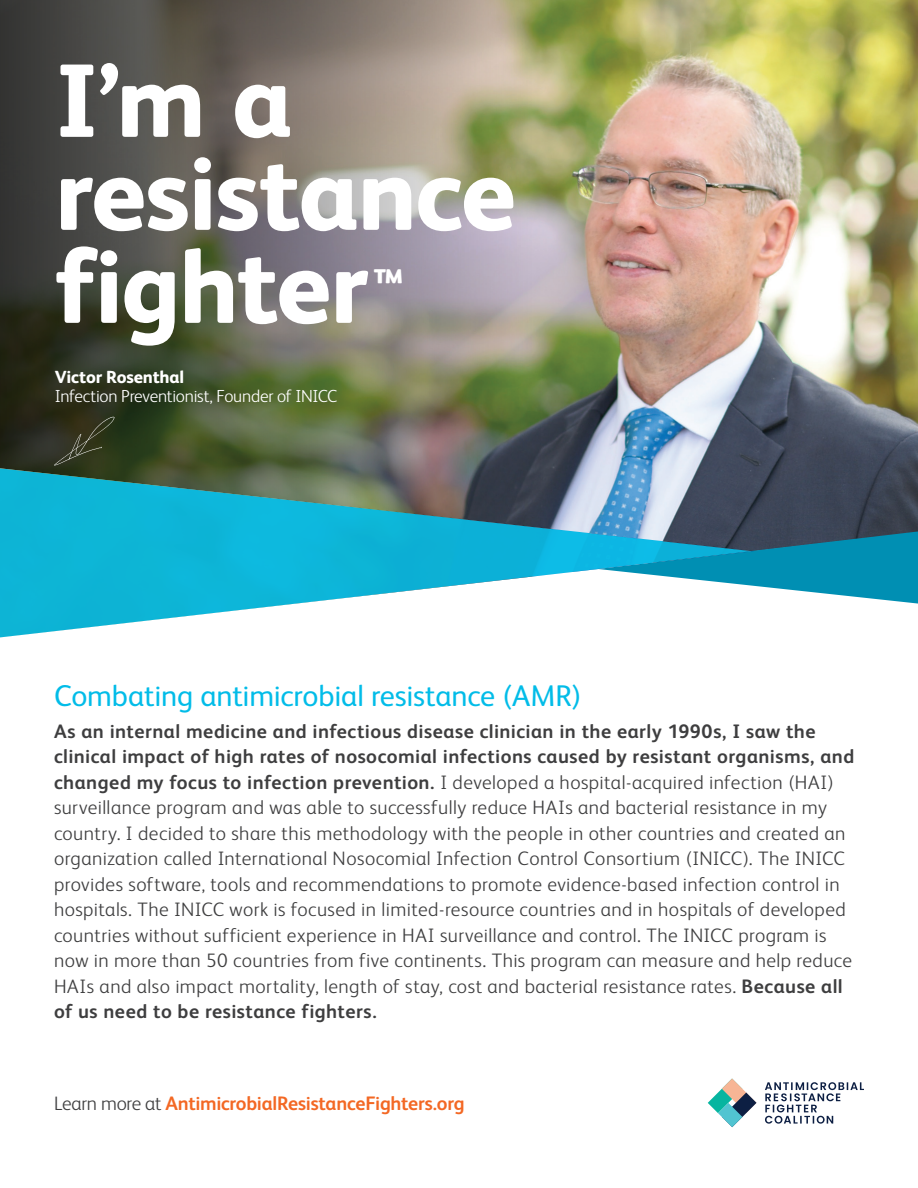
<style>
.page{position:relative;width:918px;height:1188px;background:#fff}
.page>*{position:absolute;margin:0;border:0;box-sizing:border-box;transform-origin:0 0}
.Body_copy_option_2_F{font:800 104.1px/93px "FS Albert Pro";letter-spacing:-.02em;color:#fff}
.Body_copy_FS_Albert{font:30px "FS Albert Pro";letter-spacing:-.005em;color:#02bce8}
.Body_copy_FS_Albert-2{font:300 19.5px/25.5px "FS Albert Pro";letter-spacing:.02em;color:#3e3e3f}
.Body_copy_FS_Albert-3{font:700 19.5px "FS Albert Pro";letter-spacing:-.015em;color:#f36824}
.Body_copy_FS_Albert-4{font:300 17.55px/18.8px "FS Albert Pro";letter-spacing:-.02em;color:#fff}
.s1{font-weight:800}
.s2{font-weight:700}
.s3{font-weight:300;color:#3e3e3f}
</style>
<div class="page">
<img style="left:541px;top:0;width:377px;height:531px">
<img style="left:0;top:0;width:541px;height:467px">
<svg style="left:754px;top:531px;width:164px;height:73px"></svg>
<svg style="left:0;top:467px;width:754px;height:171px;fill:#0db5d7"></svg>
<svg style="left:708px;top:1078px;width:49px;height:49px"></svg>
<svg style="left:765px;top:1082px;width:99px;height:42px"></svg>
<svg style="left:54px;top:417px;width:60px;height:49px"></svg>
<p class="Body_copy_option_2_F" style="left:55px;top:47px;width:463px">I’m a resistance fighter<sup>™</sup></p>
<p class="Body_copy_FS_Albert-4" style="left:55px;top:366px;width:284px"><span class="s1">Victor Rosenthal<br></span>Infection Preventionist, Founder of INICC</p>
<p class="Body_copy_FS_Albert" style="left:54px;top:674px;width:529px">Combating antimicrobial resistance (AMR)</p>
<p class="Body_copy_FS_Albert-2" style="left:54px;top:717px;width:802px"><span class="s2">As an internal medicine and infectious disease clinician in the early 1990s, I saw the clinical impact of high rates of nosocomial infections caused by resistant organisms, and changed my focus to infection prevention.</span> I developed a hospital-acquired infection (HAI) surveillance program and was able to successfully reduce HAIs and bacterial resistance in my country. I decided to share this methodology with the people in other countries and created an organization called International Nosocomial Infection Control Consortium (INICC). The INICC provides software, tools and recommendations to promote evidence-based infection control in hospitals. The INICC work is focused in limited-resource countries and in hospitals of developed countries without sufficient experience in HAI surveillance and control. The INICC program is now in more than 50 countries from five continents. This program can measure and help reduce HAIs and also impact mortality, length of stay, cost and bacterial resistance rates. <span class="s2">Because all of us need to be resistance fighters.</span></p>
<p class="Body_copy_FS_Albert-3" style="left:54px;top:1090px;width:412px"><span class="s3">Learn more at</span> AntimicrobialResistanceFighters.org</p>
</div>
